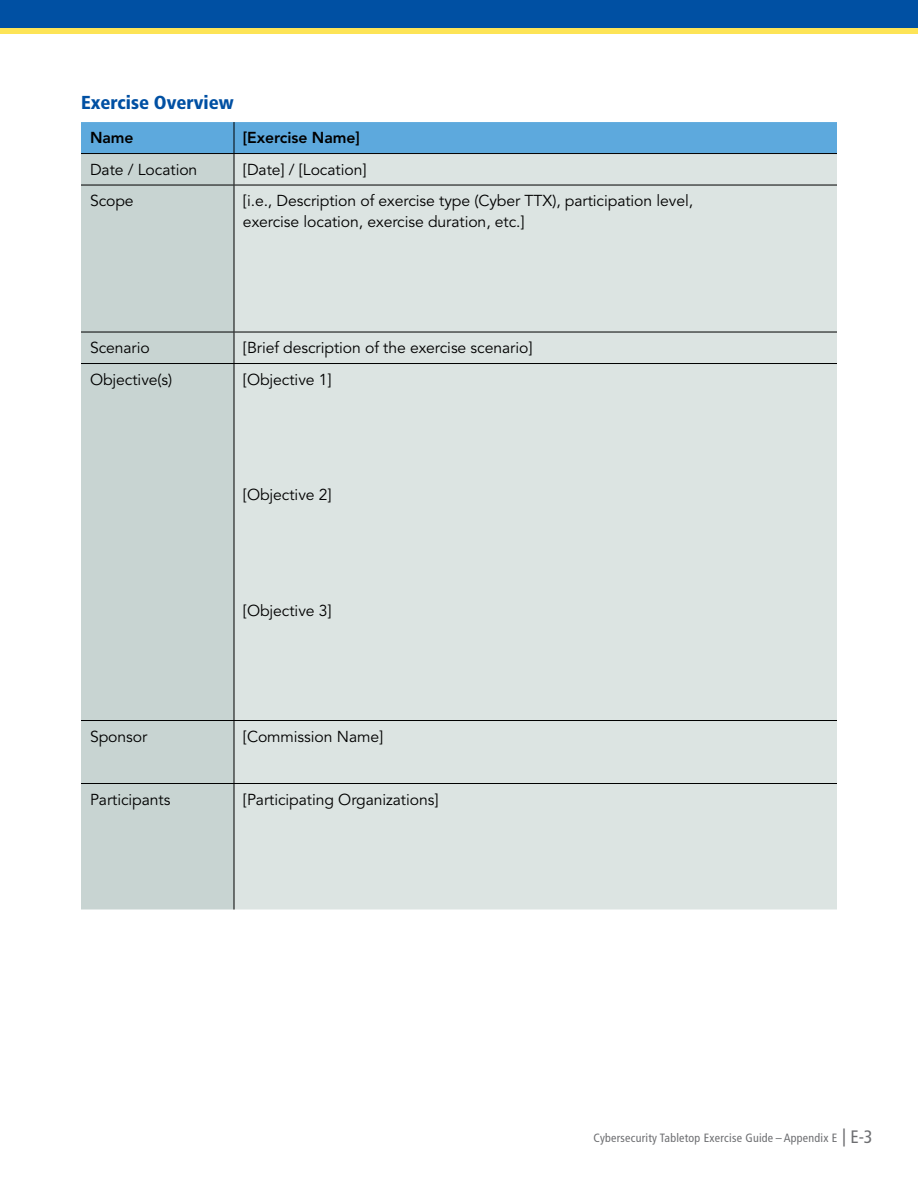
<style>
.page{position:relative;width:918px;height:1188px;background:#fff}
.page>*{position:absolute;margin:0;border:0;box-sizing:border-box;transform-origin:0 0}
.t1{font:900 condensed 18.75px "Frutiger LT Std";color:#0050a3}
.t2{font:15.75px/21px "Avenir";letter-spacing:-.005em;color:#000}
.t3{font:800 15.75px "Avenir";letter-spacing:-.005em;color:#000}
.t4{font:condensed 12px "Frutiger LT Std";letter-spacing:.02em;color:#6d6e71}
.s1{font-size:18px}
</style>
<div class="page">
<div style="left:0;top:0;width:918px;height:32px;background:#0050a3"></div>
<div style="left:0;top:28px;width:918px;height:6px;background:#fde457"></div>
<div style="left:81px;top:122px;width:756px;height:31px;background:#5da9dd"></div>
<div style="left:81px;top:154px;width:153px;height:756px;background:#c8d4d2"></div>
<div style="left:235px;top:154px;width:602px;height:756px;background:#dce4e2"></div>
<hr style="left:234px;top:122px;width:1px;height:31px;background:#000">
<hr style="left:81px;top:153px;width:153px;height:1px;background:#000">
<hr style="left:234px;top:153px;width:603px;height:1px;background:#000">
<hr style="left:234px;top:154px;width:1px;height:31px;background:#000">
<hr style="left:81px;top:185px;width:153px;height:1px;background:#000">
<hr style="left:234px;top:185px;width:603px;height:1px;background:#000">
<hr style="left:234px;top:185px;width:1px;height:147px;background:#000">
<hr style="left:81px;top:332px;width:153px;height:1px;background:#000">
<hr style="left:234px;top:332px;width:603px;height:1px;background:#000">
<hr style="left:234px;top:332px;width:1px;height:31px;background:#000">
<hr style="left:81px;top:363px;width:153px;height:1px;background:#000">
<hr style="left:234px;top:363px;width:603px;height:1px;background:#000">
<hr style="left:234px;top:364px;width:1px;height:356px;background:#000">
<hr style="left:81px;top:720px;width:153px;height:1px;background:#000">
<hr style="left:234px;top:720px;width:603px;height:1px;background:#000">
<hr style="left:234px;top:721px;width:1px;height:62px;background:#000">
<hr style="left:81px;top:783px;width:153px;height:1px;background:#000">
<hr style="left:234px;top:783px;width:603px;height:1px;background:#000">
<hr style="left:234px;top:784px;width:1px;height:126px;background:#000">
<p class="t1" style="left:81px;top:91px;width:154px">Exercise Overview</p>
<p class="t3" style="left:90px;top:128px;width:45px">Name</p>
<p class="t3" style="left:243px;top:128px;width:118px">[Exercise Name]</p>
<p class="t2" style="left:90px;top:159px;width:109px">Date / Location</p>
<p class="t2" style="left:243px;top:159px;width:125px">[Date] / [Location]</p>
<p class="t2" style="left:90px;top:191px;width:45px">Scope</p>
<p class="t2" style="left:243px;top:191px;width:452px">[i.e., Description of exercise type (Cyber TTX), participation level, exercise location, exercise duration, etc.]</p>
<p class="t2" style="left:90px;top:338px;width:61px">Scenario</p>
<p class="t2" style="left:243px;top:338px;width:291px">[Brief description of the exercise scenario]</p>
<p class="t2" style="left:90px;top:369px;width:84px">Objective(s)</p>
<p class="t2" style="left:243px;top:369px;width:90px">[Objective 1]</p>
<p class="t2" style="left:243px;top:485px;width:90px">[Objective 2]</p>
<p class="t2" style="left:243px;top:600px;width:90px">[Objective 3]</p>
<p class="t2" style="left:90px;top:726px;width:59px">Sponsor</p>
<p class="t2" style="left:243px;top:726px;width:142px">[Commission Name]</p>
<p class="t2" style="left:90px;top:789px;width:82px">Participants</p>
<p class="t2" style="left:243px;top:789px;width:197px">[Participating Organizations]</p>
<p class="t4" style="left:593px;top:1130px;width:280px">Cybersecurity Tabletop Exercise Guide – Appendix E <span class="s1">| E-3</span></p>
</div>
